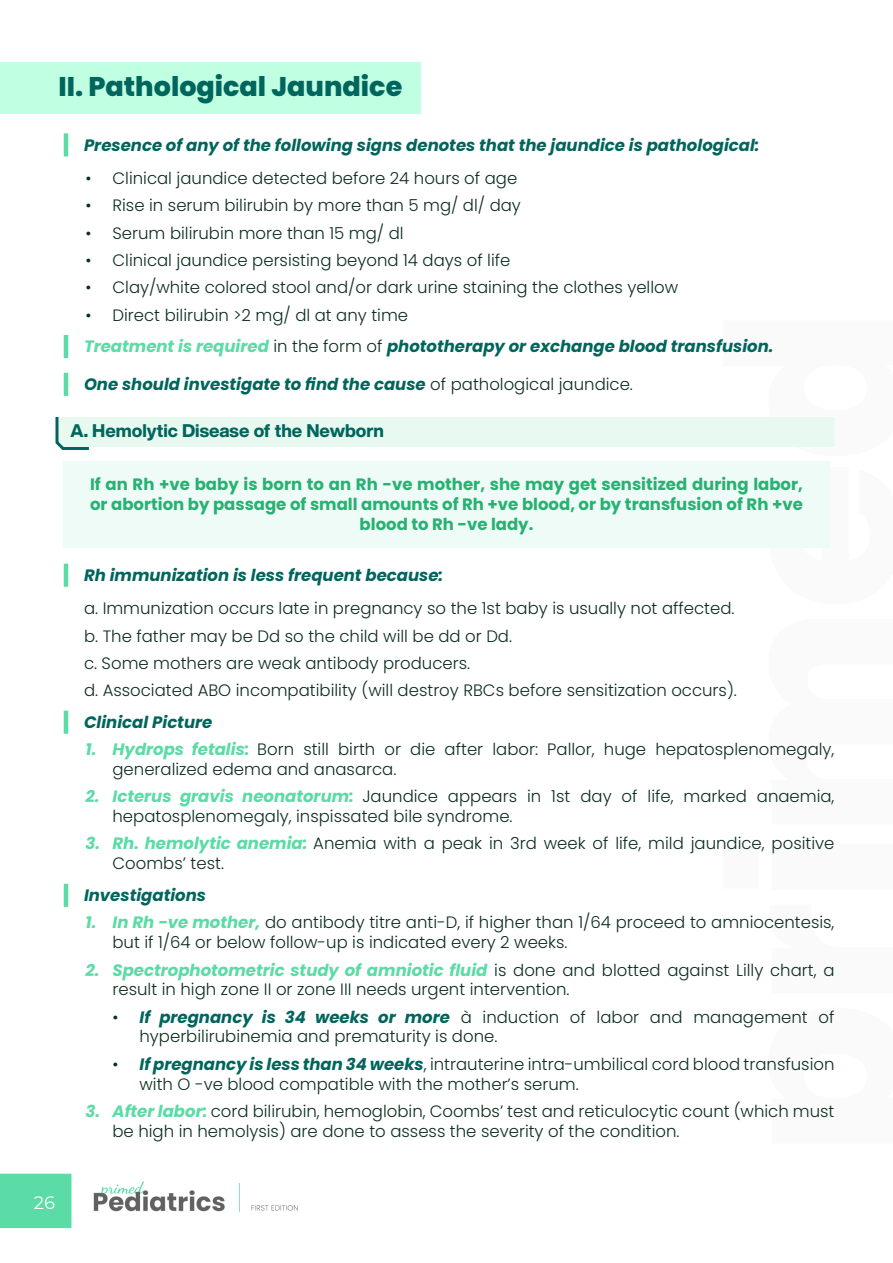
<style>
.page{position:relative;width:893px;height:1263px;background:#fff}
.page>*{position:absolute;margin:0;border:0;box-sizing:border-box;transform-origin:0 0}
.Minor_Subtitle{font:800 27px "Poppins";color:#00655c}
.Small{font:800 18px "Helvetica Now Display";color:#00655c}
.t1{font:18px "Montserrat";color:#fff}
.Basic_-_Bulleted{font:300 16.5px/19.8px "Poppins";color:#0d2e1f}
.Line_small{font:italic 700 16.5px "Poppins";color:#00655c}
.NB{font:700 16.5px/19.8px "Poppins";color:#27b172;text-align:center}
.s1{color:#5bdba5}
.s2{font-weight:300;font-style:normal;color:#0d2e1f}
.s3{font-weight:700;font-style:italic;color:#5bdba5}
.s4{font-weight:700;font-style:italic;color:#00655c}
</style>
<div class="page">
<img style="left:0;top:62px;width:835px;height:1167px">
<div style="left:0;top:62px;width:420px;height:51px;background:#c0ffe1"></div>
<hr style="left:64px;top:133px;width:4px;height:23px;background:#5bdba5">
<hr style="left:64px;top:335px;width:4px;height:23px;background:#5bdba5">
<hr style="left:64px;top:373px;width:4px;height:23px;background:#5bdba5">
<svg style="left:54px;top:414px;width:780px;height:37px"></svg>
<div style="left:63px;top:461px;width:767px;height:86px;background:#effbf6"></div>
<hr style="left:64px;top:564px;width:4px;height:23px;background:#5bdba5">
<hr style="left:64px;top:711px;width:4px;height:23px;background:#5bdba5">
<hr style="left:64px;top:884px;width:4px;height:23px;background:#5bdba5">
<p class="Minor_Subtitle" style="left:58px;top:71px;width:345px">II. Pathological Jaundice</p>
<p class="Line_small" style="left:84px;top:135px;width:677px">Presence of any of the following signs denotes that the jaundice is pathological:</p>
<p class="Basic_-_Bulleted" style="left:86px;top:168px;width:433px">• Clinical jaundice detected before 24 hours of age</p>
<p class="Basic_-_Bulleted" style="left:86px;top:196px;width:437px">• Rise in serum bilirubin by more than 5 mg/ dl/ day</p>
<p class="Basic_-_Bulleted" style="left:86px;top:223px;width:320px">• Serum bilirubin more than 15 mg/ dl</p>
<p class="Basic_-_Bulleted" style="left:86px;top:250px;width:426px">• Clinical jaundice persisting beyond 14 days of life</p>
<p class="Basic_-_Bulleted" style="left:86px;top:278px;width:594px">• Clay/white colored stool and/or dark urine staining the clothes yellow</p>
<p class="Basic_-_Bulleted" style="left:86px;top:305px;width:324px">• Direct bilirubin &gt;2 mg/ dl at any time</p>
<p class="Line_small" style="left:84px;top:337px;width:691px"><span class="s1">Treatment is required</span> <span class="s2">in the form of</span> phototherapy or exchange blood transfusion.</p>
<p class="Line_small" style="left:84px;top:375px;width:550px">One should investigate to find the cause <span class="s2">of pathological jaundice.</span></p>
<p class="Small" style="left:70px;top:418px;width:315px">A. Hemolytic Disease of the Newborn</p>
<p class="NB" style="left:90px;top:474px;width:714px">If an Rh +ve baby is born to an Rh -ve mother, she may get sensitized during labor, or abortion by passage of small amounts of Rh +ve blood, or by transfusion of Rh +ve blood to Rh -ve lady.</p>
<p class="Line_small" style="left:84px;top:566px;width:361px">Rh immunization is less frequent because:</p>
<p class="Basic_-_Bulleted" style="left:84px;top:599px;width:652px">a. Immunization occurs late in pregnancy so the 1st baby is usually not affected.</p>
<p class="Basic_-_Bulleted" style="left:84px;top:626px;width:430px">b. The father may be Dd so the child will be dd or Dd.</p>
<p class="Basic_-_Bulleted" style="left:84px;top:653px;width:388px">c. Some mothers are weak antibody producers.</p>
<p class="Basic_-_Bulleted" style="left:84px;top:680px;width:654px">d. Associated ABO incompatibility (will destroy RBCs before sensitization occurs).</p>
<p class="Line_small" style="left:84px;top:713px;width:130px">Clinical Picture</p>
<p class="Basic_-_Bulleted" style="left:112px;top:740px;width:723px;text-indent:-27px"><span class="s3">1. Hydrops fetalis:</span> Born still birth or die after labor: Pallor, huge hepatosplenomegaly, generalized edema and anasarca.</p>
<p class="Basic_-_Bulleted" style="left:112px;top:787px;width:723px;text-indent:-27px"><span class="s3">2. Icterus gravis neonatorum:</span> Jaundice appears in 1st day of life, marked anaemia, hepatosplenomegaly, inspissated bile syndrome.</p>
<p class="Basic_-_Bulleted" style="left:112px;top:834px;width:723px;text-indent:-27px"><span class="s3">3. Rh. hemolytic anemia:</span> Anemia with a peak in 3rd week of life, mild jaundice, positive<br>Coombs’ test.</p>
<p class="Line_small" style="left:84px;top:886px;width:124px">Investigations</p>
<p class="Basic_-_Bulleted" style="left:112px;top:913px;width:723px;text-indent:-27px"><span class="s3">1. In Rh -ve mother,</span> do antibody titre anti-D, if higher than 1/64 proceed to amniocentesis, but if 1/64 or below follow-up is indicated every 2 weeks.</p>
<p class="Basic_-_Bulleted" style="left:112px;top:960px;width:723px;text-indent:-27px"><span class="s3">2. Spectrophotometric study of amniotic fluid</span> is done and blotted against Lilly chart, a result in high zone II or zone III needs urgent intervention.</p>
<p class="Basic_-_Bulleted" style="left:139px;top:1007px;width:696px;text-indent:-27px">• <span class="s4">If pregnancy is 34 weeks or more</span> à induction of labor and management of hyperbilirubinemia and prematurity is done.</p>
<p class="Basic_-_Bulleted" style="left:139px;top:1054px;width:696px;text-indent:-27px">• <span class="s4">If pregnancy is less than 34 weeks</span>, intrauterine intra-umbilical cord blood transfusion with O -ve blood compatible with the mother’s serum.</p>
<p class="Basic_-_Bulleted" style="left:112px;top:1101px;width:723px;text-indent:-27px"><span class="s3">3. After labor:</span> cord bilirubin, hemoglobin, Coombs’ test and reticulocytic count (which must be high in hemolysis) are done to assess the severity of the condition.</p>
<p class="t1" style="left:34px;top:1190px;width:23px">26</p>
</div>
